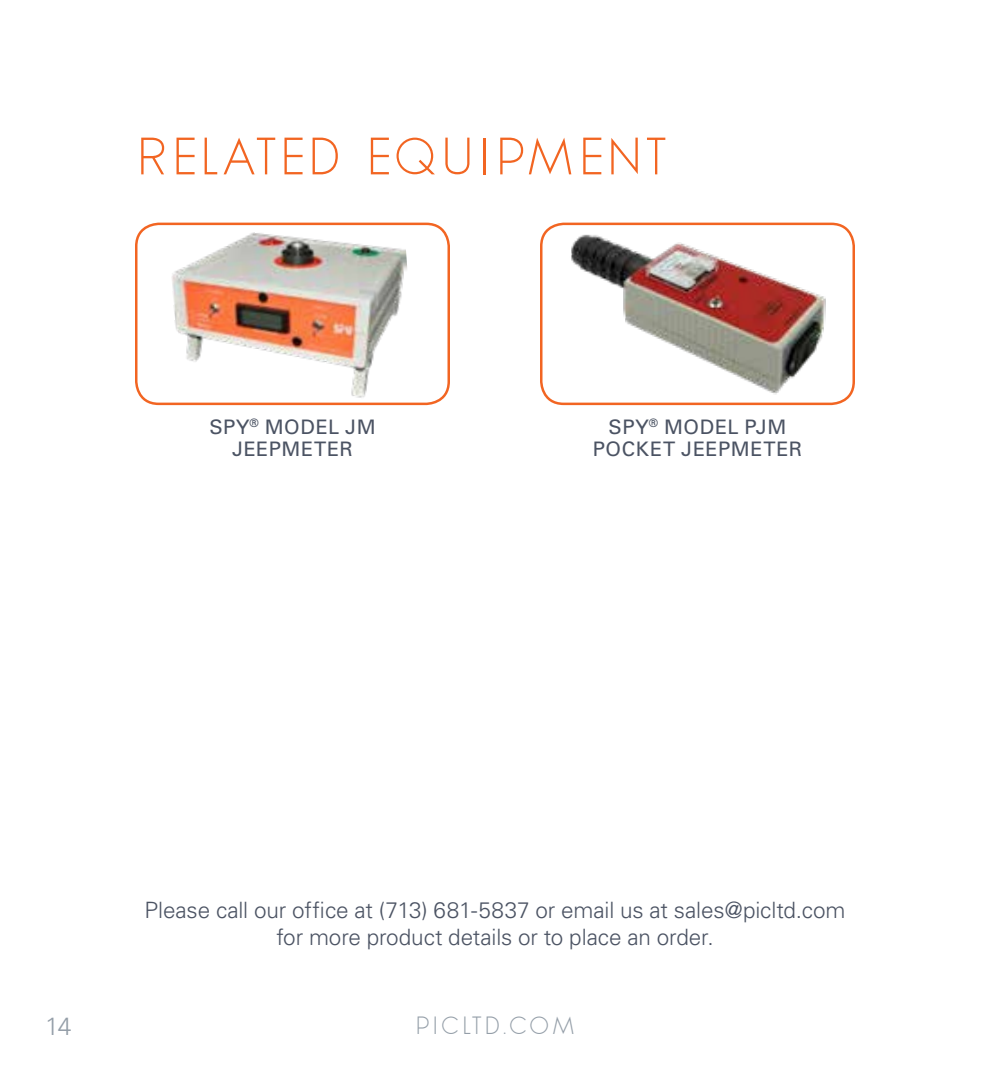
<style>
.page{position:relative;width:990px;height:1080px;background:#fff}
.page>*{position:absolute;margin:0;border:0;box-sizing:border-box;transform-origin:0 0}
.t1{font:200 52.5px "phantom";letter-spacing:.055em;color:#f26522}
.t2{font:200 25px "phantom";letter-spacing:.095em;color:#949ea8}
.t3{font:300 25px "Univers";color:#949ea8}
.t4{font:300 22.5px/27.5px "Univers";letter-spacing:-.005em;color:#4b5363;text-align:center}
.t5{font:20px/22.5px "Univers";letter-spacing:.03em;color:#4b5363;text-align:center}
</style>
<div class="page">
<img style="left:171px;top:232px;width:236px;height:166px">
<div style="left:135px;top:223px;width:315px;height:182px;border:2px solid #f26522;border-radius:22px"></div>
<div style="left:540px;top:223px;width:315px;height:182px;border:2px solid #f26522;border-radius:22px"></div>
<img style="left:571px;top:234px;width:255px;height:161px">
<h1 class="t1" style="left:135px;top:126px;width:532px">RELATED EQUIPMENT</h1>
<p class="t5" style="left:209px;top:415px;width:168px">SPY<sup>®</sup> MODEL JM<br>JEEPMETER</p>
<p class="t5" style="left:593px;top:415px;width:211px">SPY<sup>®</sup> MODEL PJM<br>POCKET JEEPMETER</p>
<p class="t4" style="left:144px;top:895px;width:703px">Please call our office at (713) 681-5837 or email us at sales@picltd.com for more product details or to place an order.</p>
<p class="t3" style="left:45px;top:1011px;width:28px">14</p>
<p class="t2" style="left:415px;top:1011px;width:162px">PICLTD.COM</p>
</div>
